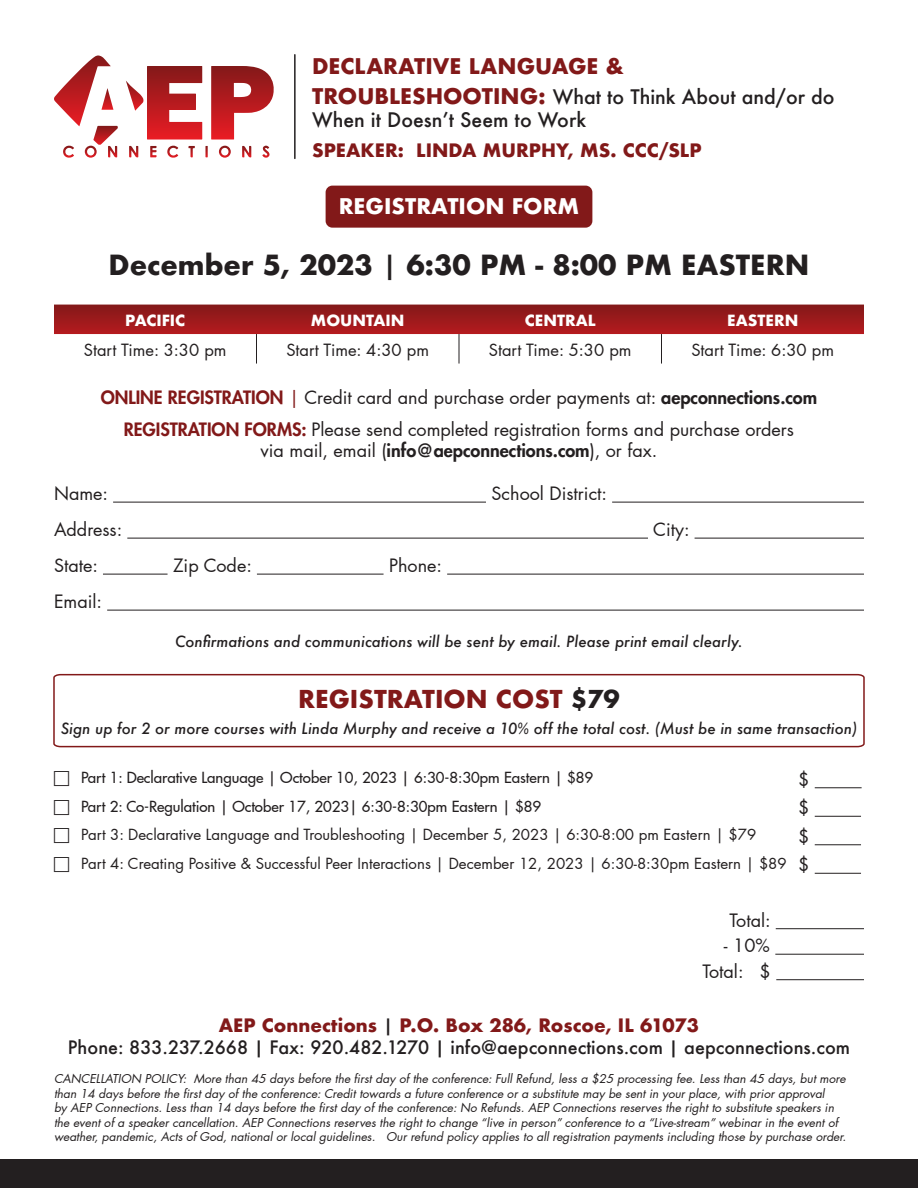
<style>
.page{position:relative;width:918px;height:1188px;background:#fff}
.page>*{position:absolute;margin:0;border:0;box-sizing:border-box;transform-origin:0 0}
.t1{font:700 27px "Futura";color:#231f20}
.t2{font:700 24px "Futura";color:#821919}
.t3{font:700 21px "Futura";color:#821919}
.t4{font:700 21px "Futura";color:#fff}
.t5{font:500 19.5px/23.4px "Futura";color:#231f20}
.t6{font:18px/21.6px "Futura LT Pro";color:#231f20;text-align:center}
.t7{font:500 18px "Futura";color:#231f20}
.t8{font:700 18px "Futura";color:#821919}
.t9{font:16.5px "Futura LT Pro";color:#231f20}
.t10{font:15px "Futura LT Pro";color:#231f20}
.t11{font:italic 500 15px "Futura";color:#231f20}
.t12{font:500 15px "Futura LT Pro";color:#231f20}
.t13{font:700 15px "Futura";color:#fff}
.t14{font:italic 12px/14.4px "Futura LT Pro";color:#231f20}
.s1{font-weight:700;font-size:21px;color:#821919}
.s2{font-weight:500}
.s3{font-weight:800;color:#821919}
.s4{color:#821919}
.s5{font-weight:800}
.s6{color:#231f20}
.s7{font-weight:500;color:#231f20}
</style>
<div class="page">
<svg style="left:53px;top:673px;width:812px;height:75px"></svg>
<div style="left:0;top:1160px;width:918px;height:28px;background:#231f20"></div>
<hr style="left:113px;top:502px;width:373px;height:1px;background:#231f20">
<hr style="left:612px;top:502px;width:252px;height:1px;background:#231f20">
<hr style="left:127px;top:538px;width:521px;height:1px;background:#231f20">
<hr style="left:695px;top:538px;width:169px;height:1px;background:#231f20">
<hr style="left:103px;top:574px;width:65px;height:1px;background:#231f20">
<hr style="left:257px;top:574px;width:127px;height:1px;background:#231f20">
<hr style="left:447px;top:574px;width:417px;height:1px;background:#231f20">
<hr style="left:107px;top:610px;width:757px;height:1px;background:#231f20">
<hr style="left:815px;top:787px;width:47px;height:1px;background:#231f20">
<hr style="left:815px;top:816px;width:46px;height:1px;background:#231f20">
<hr style="left:815px;top:844px;width:46px;height:1px;background:#231f20">
<hr style="left:815px;top:873px;width:46px;height:1px;background:#231f20">
<hr style="left:776px;top:928px;width:88px;height:1px;background:#231f20">
<hr style="left:775px;top:954px;width:89px;height:1px;background:#231f20">
<hr style="left:776px;top:979px;width:88px;height:1px;background:#231f20">
<div style="left:326px;top:186px;width:266px;height:42px;background:#821919;border-radius:7px"></div>
<svg style="left:54px;top:305px;width:810px;height:29px;background:#9b191b"></svg>
<hr style="left:256px;top:334px;width:1px;height:30px;background:#231f20">
<hr style="left:459px;top:334px;width:1px;height:30px;background:#231f20">
<hr style="left:661px;top:334px;width:1px;height:30px;background:#231f20">
<svg style="left:211px;top:66px;width:63px;height:74px"></svg>
<svg style="left:126px;top:66px;width:76px;height:74px"></svg>
<svg style="left:129px;top:146px;width:9px;height:12px"></svg>
<svg style="left:242px;top:146px;width:9px;height:12px"></svg>
<svg style="left:219px;top:146px;width:12px;height:12px"></svg>
<svg style="left:54px;top:56px;width:64px;height:102px"></svg>
<svg style="left:167px;top:146px;width:11px;height:12px"></svg>
<svg style="left:150px;top:146px;width:7px;height:11px"></svg>
<svg style="left:262px;top:146px;width:8px;height:12px"></svg>
<svg style="left:188px;top:146px;width:7px;height:11px"></svg>
<svg style="left:205px;top:146px;width:3px;height:12px"></svg>
<hr style="left:294px;top:55px;width:2px;height:103px;background:#231f20">
<p class="t3" style="left:312px;top:51px;width:313px">DECLARATIVE LANGUAGE &amp;</p>
<p class="t5" style="left:312px;top:84px;width:524px"><span class="s1">TROUBLESHOOTING:</span> What to Think About and/or do<br>When it Doesn’t Seem to Work</p>
<p class="t8" style="left:312px;top:137px;width:391px">SPEAKER: LINDA MURPHY, MS. CCC/SLP</p>
<p class="t4" style="left:339px;top:191px;width:242px">REGISTRATION FORM</p>
<p class="t1" style="left:109px;top:245px;width:702px">December 5, 2023 <span class="s2">|</span> 6:30 PM - 8:00 PM EASTERN</p>
<p class="t13" style="left:125px;top:309px;width:62px">PACIFIC</p>
<p class="t13" style="left:311px;top:309px;width:95px">MOUNTAIN</p>
<p class="t13" style="left:525px;top:309px;width:72px">CENTRAL</p>
<p class="t13" style="left:727px;top:309px;width:73px">EASTERN</p>
<p class="t9" style="left:84px;top:338px;width:144px">Start Time: 3:30 pm</p>
<p class="t9" style="left:286px;top:338px;width:144px">Start Time: 4:30 pm</p>
<p class="t9" style="left:489px;top:338px;width:144px">Start Time: 5:30 pm</p>
<p class="t9" style="left:691px;top:338px;width:144px">Start Time: 6:30 pm</p>
<p class="t6" style="left:101px;top:386px;width:718px"><span class="s3">ONLINE REGISTRATION</span> <span class="s4">|</span> Credit card and purchase order payments at: <span class="s5">aepconnections.com</span></p>
<p class="t6" style="left:124px;top:418px;width:672px"><span class="s3">REGISTRATION FORMS:</span> Please send completed registration forms and purchase orders via mail, email (<span class="s5">info@aepconnections.com</span>), or fax.</p>
<p class="t6" style="left:54px;top:483px;width:56px">Name:</p>
<p class="t6" style="left:492px;top:483px;width:117px">School District:</p>
<p class="t6" style="left:54px;top:519px;width:70px">Address:</p>
<p class="t6" style="left:653px;top:519px;width:38px">City:</p>
<p class="t6" style="left:54px;top:555px;width:45px">State:</p>
<p class="t6" style="left:173px;top:555px;width:80px">Zip Code:</p>
<p class="t6" style="left:389px;top:555px;width:55px">Phone:</p>
<p class="t6" style="left:54px;top:591px;width:50px">Email:</p>
<p class="t11" style="left:175px;top:632px;width:569px">Confirmations and communications will be sent by email. Please print email clearly.</p>
<p class="t2" style="left:298px;top:681px;width:323px">REGISTRATION COST <span class="s6">$79</span></p>
<p class="t11" style="left:61px;top:718px;width:798px">Sign up for 2 or more courses with Linda Murphy and receive a 10% off the total cost. (Must be in same transaction)</p>
<p class="t12" style="left:81px;top:767px;width:514px">Part 1: Declarative Language | October 10, 2023 | 6:30-8:30pm Eastern | $89</p>
<p class="t12" style="left:81px;top:795px;width:462px">Part 2: Co-Regulation | October 17, 2023| 6:30-8:30pm Eastern | $89</p>
<p class="t10" style="left:81px;top:825px;width:677px">Part 3: Declarative Language and Troubleshooting | December 5, 2023 | 6:30-8:00 pm Eastern | $79</p>
<p class="t10" style="left:81px;top:853px;width:707px">Part 4: Creating Positive &amp; Successful Peer Interactions | December 12, 2023 | 6:30-8:30pm Eastern | $89</p>
<p class="t6" style="left:798px;top:768px;width:13px">$</p>
<p class="t6" style="left:798px;top:797px;width:13px">$</p>
<p class="t6" style="left:798px;top:825px;width:13px">$</p>
<p class="t6" style="left:798px;top:854px;width:13px">$</p>
<p class="t6" style="left:730px;top:909px;width:43px">Total:</p>
<p class="t6" style="left:724px;top:935px;width:47px">- 10%</p>
<p class="t6" style="left:702px;top:960px;width:70px">Total: $</p>
<p class="t8" style="left:219px;top:1013px;width:482px">AEP Connections <span class="s7">|</span> P.O. Box 286, Roscoe, IL 61073</p>
<p class="t7" style="left:68px;top:1035px;width:784px">Phone: 833.237.2668 | Fax: 920.482.1270 | info@aepconnections.com | aepconnections.com</p>
<p class="t14" style="left:54px;top:1072px;width:794px">CANCELLATION POLICY: More than 45 days before the first day of the conference: Full Refund, less a $25 processing fee. Less than 45 days, but more than 14 days before the first day of the conference: Credit towards a future conference or a substitute may be sent in your place, with prior approval<br>by AEP Connections. Less than 14 days before the first day of the conference: No Refunds. AEP Connections reserves the right to substitute speakers in the event of a speaker cancellation. AEP Connections reserves the right to change “live in person” conference to a “Live-stream” webinar in the event of weather, pandemic, Acts of God, national or local guidelines. Our refund policy applies to all registration payments including those by purchase order.</p>
</div>
